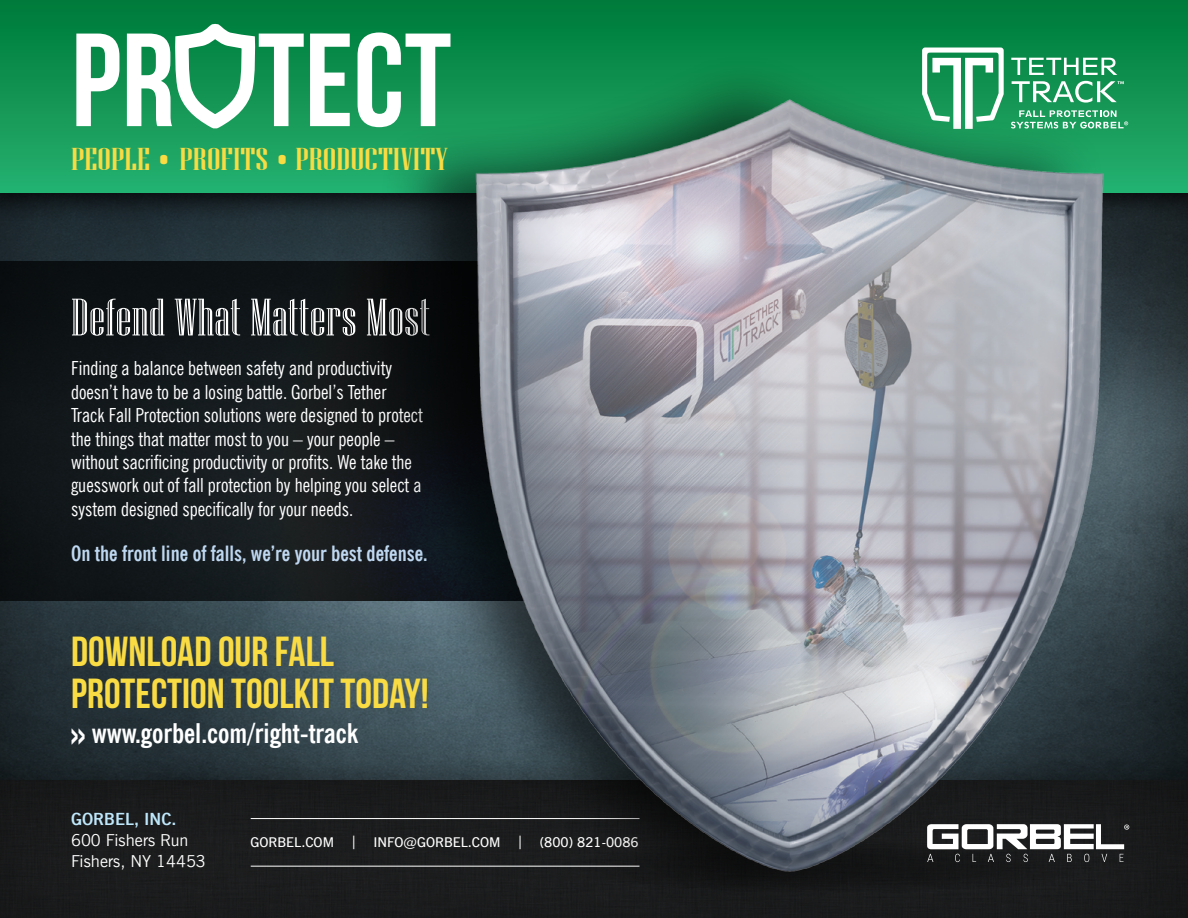
<style>
.page{position:relative;width:1188px;height:918px;background:#fff}
.page>*{position:absolute;margin:0;border:0;box-sizing:border-box;transform-origin:0 0}
.t1{font:700 132.3px "Bebas Neue";color:#fff}
.t2{font:52.5px "Niagara Engraved";letter-spacing:.005em;color:#fff;scale:1.1 1}
.t3{font:700 42px/42px "Bebas Neue";color:#f9db43}
.t4{font:31.5px "Niagara Solid";color:#f9db43;scale:1.44 1}
.t5{font:700 condensed 27px "News Gothic BTW01";color:#fff}
.t6{font:700 condensed 21px "News Gothic BTW01";color:#bfd8f1}
.t7{font:condensed 19.5px/23.4px "News Gothic BTW01";color:#fff}
.t8{font:16.5px/21px "News Gothic BTW01";color:#fff}
.t9{font:700 16.5px "News Gothic BTW01";color:#bee7fb}
.t10{font:600 13.5px "News Gothic BTW01";color:#fff}
.s1{font-size:24px}
.s2{font-family:"Arial";font-weight:900;font-stretch:normal}
</style>
<div class="page">
<img style="left:0;top:222px;width:1188px;height:536px">
<div style="left:0;top:0;width:1188px;height:222px;background:#000;opacity:.75"></div>
<div style="left:0;top:0;width:1188px;height:193px;background:linear-gradient(to bottom,#007938,#26b170)"></div>
<div style="left:0;top:758px;width:1188px;height:160px;background:#000;opacity:.1"></div>
<div style="left:0;top:779px;width:1188px;height:139px;background:#1a1b1c"></div>
<svg style="left:1118px;top:110px;width:10px;height:19px"></svg>
<svg style="left:1107px;top:58px;width:10px;height:17px"></svg>
<svg style="left:1107px;top:81px;width:17px;height:22px"></svg>
<svg style="left:922px;top:48px;width:82px;height:5px"></svg>
<div style="left:0;top:261px;width:547px;height:340px;background:#12181a"></div>
<hr style="left:251px;top:818px;width:389px;height:1px;background:#fff">
<hr style="left:251px;top:866px;width:389px;height:1px;background:#fff">
<svg style="left:168px;top:12px;width:98px;height:128px"></svg>
<div style="left:379px;top:53px;width:728px;height:865px;background:#000;opacity:.64"></div>
<img style="left:464px;top:96px;width:654px;height:780px">
<svg style="left:927px;top:824px;width:202px;height:38px"></svg>
<h1 class="t1" style="left:71px;top:8px;width:382px">PR TECT</h1>
<h3 class="t4" style="left:71px;top:142px;width:263px">PEOPLE <span class="s1">•</span> PROFITS <span class="s1">•</span> PRODUCTIVITY</h3>
<h2 class="t2" style="left:71px;top:290px;width:328px">Defend What Matters Most</h2>
<p class="t7" style="left:71px;top:357px;width:353px">Finding a balance between safety and productivity doesn’t have to be a losing battle. Gorbel’s Tether Track Fall Protection solutions were designed to protect the things that matter most to you – your people – without sacrificing productivity or profits. We take the guesswork out of fall protection by helping you select a system designed specifically for your needs.</p>
<p class="t6" style="left:71px;top:541px;width:358px">On the front line of falls, we’re your best defense.</p>
<h3 class="t3" style="left:71px;top:630px;width:359px">DOWNLOAD OUR FALL<br>PROTECTION TOOLKIT TODAY!</h3>
<h3 class="t5" style="left:71px;top:716px;width:289px"><span class="s2">&gt;&gt;</span> www.gorbel.com/right-track</h3>
<p class="t9" style="left:71px;top:809px;width:107px">GORBEL, INC.</p>
<p class="t8" style="left:71px;top:830px;width:136px">600 Fishers Run<br>Fishers, NY 14453</p>
<p class="t10" style="left:251px;top:834px;width:390px">GORBEL.COM | INFO@GORBEL.COM | (800) 821-0086</p>
</div>
